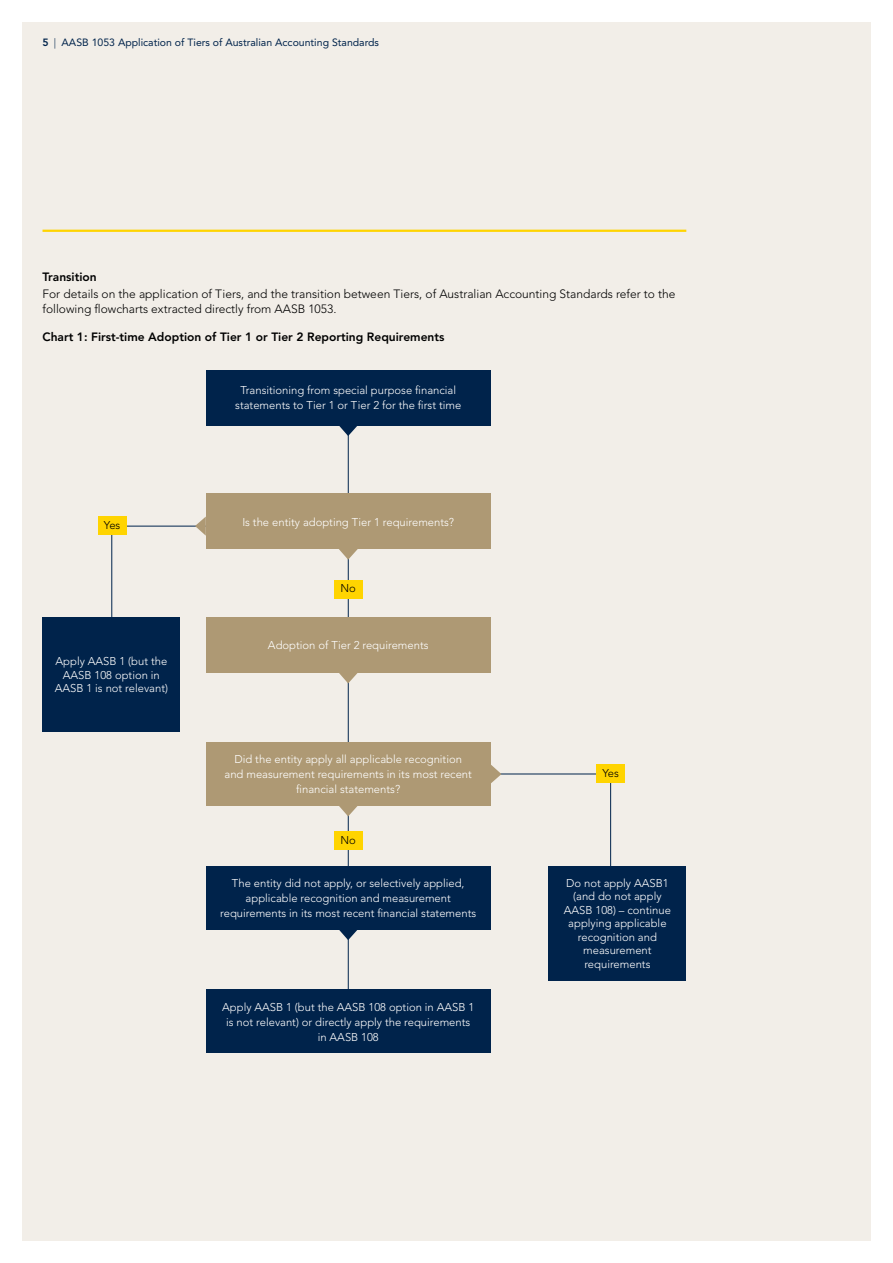
<style>
.page{position:relative;width:893px;height:1263px;background:#fff}
.page>*{position:absolute;margin:0;border:0;box-sizing:border-box;transform-origin:0 0}
.t1{font:300 12px/15px "Avenir LT Std";color:#000}
.t2{font:800 12px "Avenir LT Std";color:#000}
.t3{font:300 11.25px/13.5px "Avenir LT Std";color:#fff;text-align:center}
.t4{font:300 11.25px "Avenir LT Std";color:#000}
.t5{font:10.5px "Avenir LT Std";color:#00234b}
.s1{font-weight:800}
.s2{font-weight:300}
</style>
<div class="page">
<div style="left:22px;top:22px;width:848px;height:1218px;background:#f2eee8"></div>
<hr style="left:43px;top:230px;width:643px;height:2px;background:#ffd400">
<hr style="left:348px;top:414px;width:1px;height:107px;background:#00234b">
<hr style="left:348px;top:538px;width:1px;height:108px;background:#00234b">
<hr style="left:111px;top:526px;width:1px;height:107px;background:#00234b">
<hr style="left:610px;top:771px;width:1px;height:107px;background:#00234b">
<hr style="left:348px;top:663px;width:1px;height:108px;background:#00234b">
<hr style="left:348px;top:787px;width:1px;height:107px;background:#00234b">
<hr style="left:348px;top:910px;width:1px;height:108px;background:#00234b">
<hr style="left:459px;top:774px;width:152px;height:1px;background:#00234b">
<div style="left:206px;top:370px;width:285px;height:55px;background:#00234b"></div>
<div style="left:206px;top:494px;width:285px;height:55px;background:#ae9974"></div>
<div style="left:206px;top:617px;width:285px;height:56px;background:#ae9974"></div>
<div style="left:206px;top:742px;width:285px;height:64px;background:#ae9974"></div>
<div style="left:206px;top:866px;width:285px;height:64px;background:#00234b"></div>
<div style="left:206px;top:989px;width:285px;height:64px;background:#00234b"></div>
<div style="left:549px;top:866px;width:137px;height:114px;background:#00234b"></div>
<div style="left:43px;top:617px;width:137px;height:115px;background:#00234b"></div>
<svg style="left:339px;top:425px;width:19px;height:11px"></svg>
<svg style="left:339px;top:549px;width:19px;height:11px"></svg>
<svg style="left:339px;top:673px;width:19px;height:10px"></svg>
<svg style="left:339px;top:806px;width:19px;height:10px"></svg>
<svg style="left:339px;top:930px;width:18px;height:10px"></svg>
<svg style="left:491px;top:765px;width:10px;height:18px"></svg>
<div style="left:596px;top:764px;width:29px;height:19px;background:#ffd400"></div>
<div style="left:334px;top:579px;width:29px;height:19px;background:#ffd400"></div>
<div style="left:334px;top:831px;width:29px;height:19px;background:#ffd400"></div>
<hr style="left:112px;top:526px;width:94px;height:1px;background:#00234b">
<div style="left:98px;top:516px;width:29px;height:19px;background:#ffd400"></div>
<svg style="left:195px;top:516px;width:11px;height:20px"></svg>
<p class="t5" style="left:43px;top:37px;width:338px"><span class="s1">5</span> <span class="s2">|</span> AASB 1053 Application of Tiers of Australian Accounting Standards</p>
<p class="t2" style="left:43px;top:270px;width:56px">Transition</p>
<p class="t1" style="left:43px;top:287px;width:634px">For details on the application of Tiers, and the transition between Tiers, of Australian Accounting Standards refer to the following flowcharts extracted directly from AASB 1053.</p>
<p class="t2" style="left:43px;top:330px;width:403px">Chart 1: First-time Adoption of Tier 1 or Tier 2 Reporting Requirements</p>
<p class="t4" style="left:104px;top:518px;width:18px">Yes</p>
<p class="t3" style="left:55px;top:655px;width:115px">Apply AASB 1 (but the<br>AASB 108 option in<br>AASB 1 is not relevant)</p>
<p class="t3" style="left:235px;top:383px;width:228px;line-height:15px">Transitioning from special purpose financial statements to Tier 1 or Tier 2 for the first time</p>
<p class="t3" style="left:242px;top:515px;width:213px">Is the entity adopting Tier 1 requirements?</p>
<p class="t4" style="left:341px;top:582px;width:17px">No</p>
<p class="t3" style="left:268px;top:639px;width:162px">Adoption of Tier 2 requirements</p>
<p class="t3" style="left:225px;top:752px;width:249px;line-height:15px">Did the entity apply all applicable recognition and measurement requirements in its most recent financial statements?</p>
<p class="t4" style="left:341px;top:833px;width:17px">No</p>
<p class="t3" style="left:220px;top:876px;width:257px;line-height:15px">The entity did not apply, or selectively applied, applicable recognition and measurement requirements in its most recent financial statements</p>
<p class="t3" style="left:222px;top:999px;width:254px;line-height:15px">Apply AASB 1 (but the AASB 108 option in AASB 1 is not relevant) or directly apply the requirements in AASB 108</p>
<p class="t4" style="left:602px;top:767px;width:18px">Yes</p>
<p class="t3" style="left:564px;top:876px;width:109px">Do not apply AASB1 (and do not apply<br>AASB 108) – continue applying applicable recognition and measurement requirements</p>
</div>
